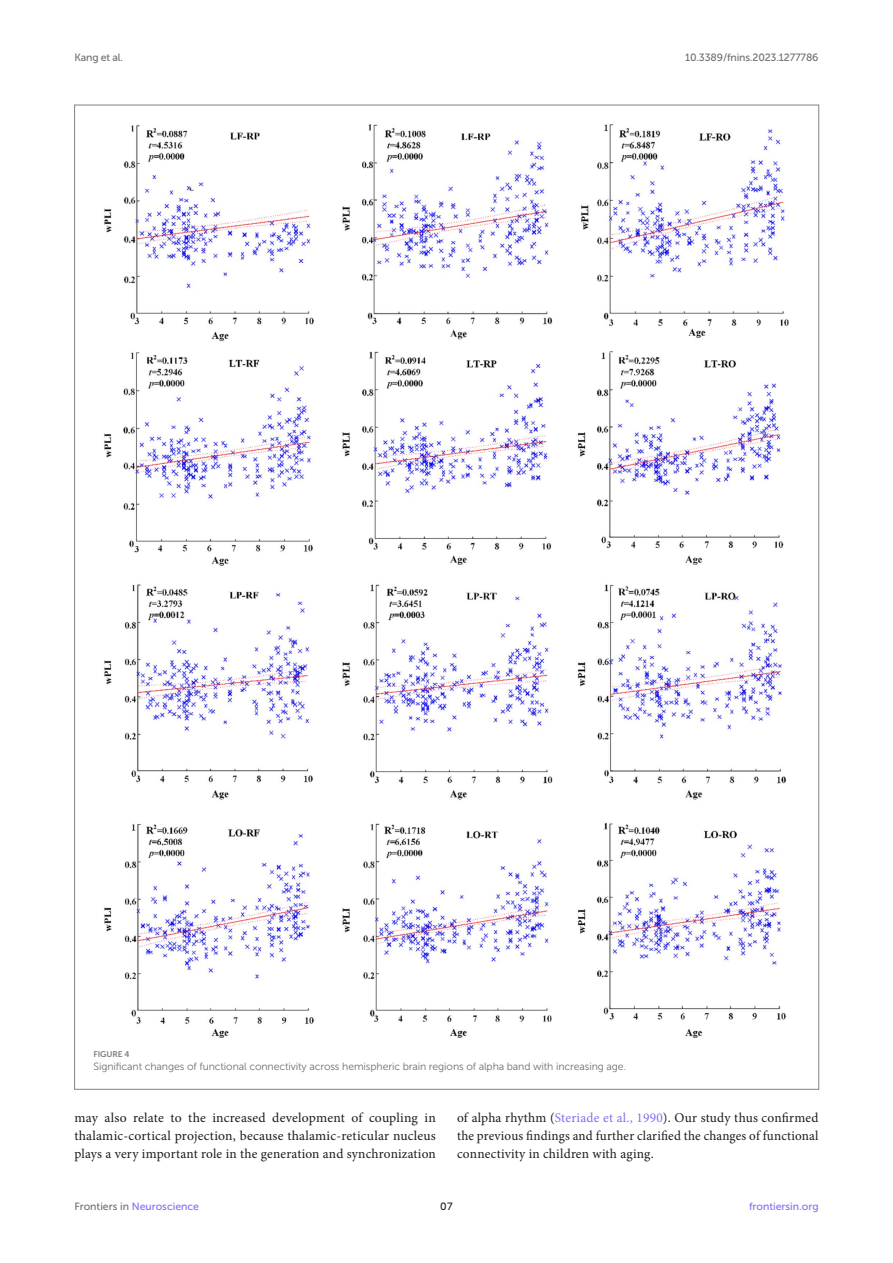
<style>
.page{position:relative;width:893px;height:1263px;background:#fff}
.page>*{position:absolute;margin:0;border:0;box-sizing:border-box;transform-origin:0 0}
.TEXT{font:13.5px/18px "Minion Pro";letter-spacing:.015em;color:#1b1c1b;text-align:justify}
.FIG_LEG{font:10.5px "Museo Sans 300";letter-spacing:-.01em;color:#706f70}
.t1{font:10.5px "Museo Sans 500";color:#856df0}
.t2{font:10.5px "Museo Sans 500";letter-spacing:-.015em;color:#706f70}
.t3{font:10.5px "Museo Sans 500";color:#1b1c1b}
.FIG_HD{font:8.25px "Museo Sans 700";letter-spacing:-.01em;color:#7e7f7f}
.s1{color:#856df0}
.s2{color:#706f70}
</style>
<div class="page">
<img style="left:104px;top:124px;width:685px;height:914px">
<p class="t2" style="left:74px;top:51px;width:50px">Kang et al.</p>
<p class="t2" style="left:685px;top:51px;width:135px">10.3389/fnins.2023.1277786</p>
<p class="FIG_HD" style="left:94px;top:1049px;width:37px">FIGURE 4</p>
<p class="FIG_LEG" style="left:94px;top:1061px;width:534px">Significant changes of functional connectivity across hemispheric brain regions of alpha band with increasing age.</p>
<p class="TEXT" style="left:74px;top:1109px;width:363px">may also relate to the increased development of coupling in thalamic-cortical projection, because thalamic-reticular nucleus plays a very important role in the generation and synchronization</p>
<p class="TEXT" style="left:457px;top:1109px;width:363px">of alpha rhythm (<span class="s1">Steriade et al., 1990</span>). Our study thus confirmed the previous findings and further clarified the changes of functional connectivity in children with aging.</p>
<p class="t1" style="left:74px;top:1200px;width:126px"><span class="s2">Frontiers in</span> Neuroscience</p>
<p class="t3" style="left:440px;top:1200px;width:14px">07</p>
<p class="t1" style="left:749px;top:1200px;width:71px">frontiersin.org</p>
</div>
